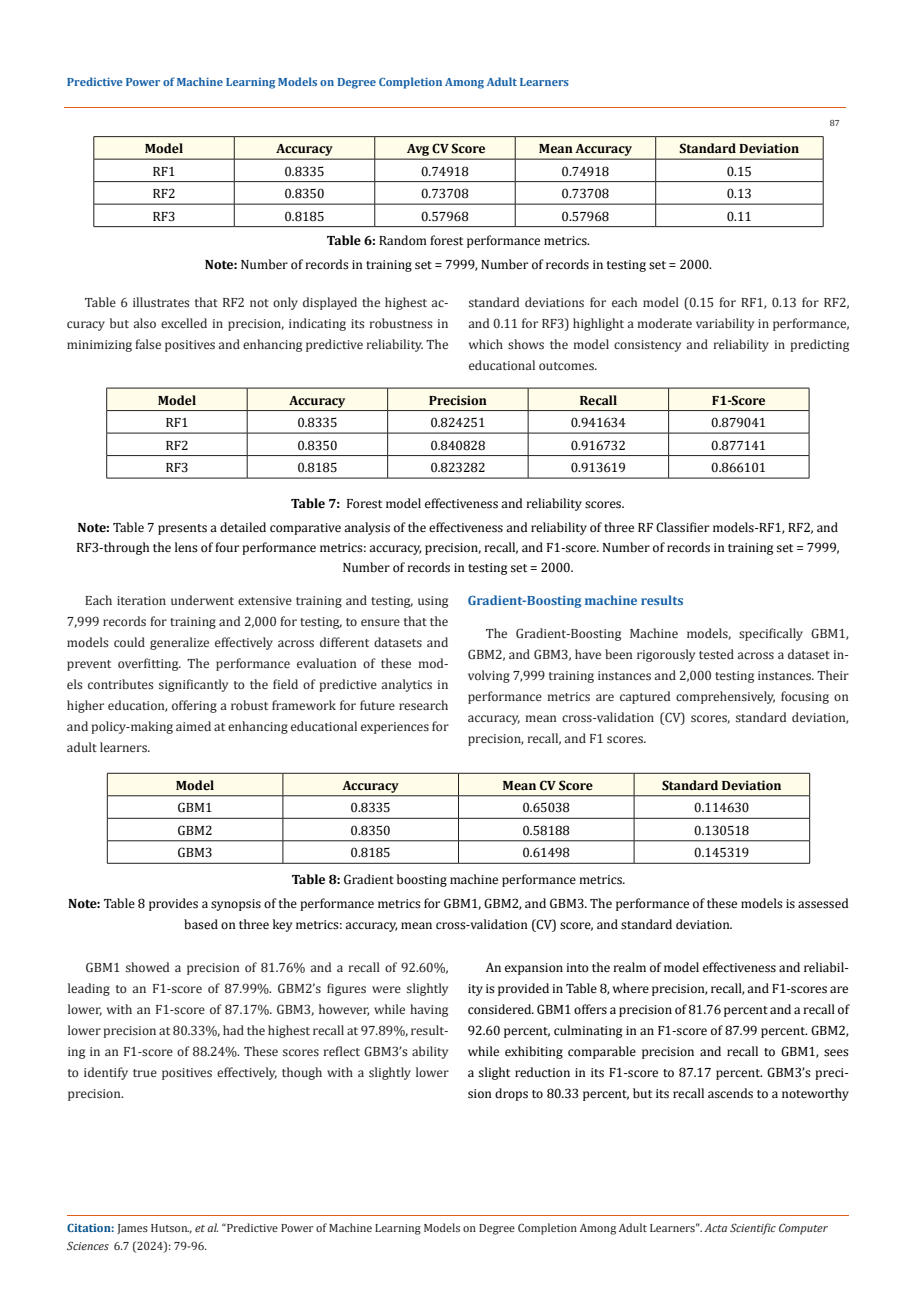
<style>
.page{position:relative;width:917px;height:1314px;background:#fff}
.page>*{position:absolute;margin:0;border:0;box-sizing:border-box;transform-origin:0 0}
.t1{font:13.5px/21px "Cambria";color:#231f20;text-align:justify}
.t2{font:13.5px/21px "Cambria";color:#000;text-align:center}
.t3{font:700 13.5px "Cambria";color:#000}
.Heading_2{font:700 13.5px "Cambria";color:#1560a6}
.t4{font:12px/18px "Cambria";color:#231f20}
.t5{font:700 12px "Cambria";color:#1560a6}
.t6{font:9px "Cambria";color:#231f20}
.s1{font-weight:700}
.s2{font-weight:700;color:#035089}
.s3{font-style:italic}
</style>
<div class="page">
<hr style="left:94px;top:136px;width:140px;height:1px;background:#231f20">
<hr style="left:234px;top:136px;width:141px;height:1px;background:#231f20">
<hr style="left:375px;top:136px;width:140px;height:1px;background:#231f20">
<hr style="left:515px;top:136px;width:140px;height:1px;background:#231f20">
<hr style="left:655px;top:136px;width:168px;height:1px;background:#231f20">
<svg style="left:93px;top:137px;width:730px;height:89px"></svg>
<hr style="left:94px;top:226px;width:140px;height:1px;background:#231f20">
<hr style="left:234px;top:226px;width:141px;height:1px;background:#231f20">
<hr style="left:375px;top:226px;width:140px;height:1px;background:#231f20">
<hr style="left:515px;top:226px;width:140px;height:1px;background:#231f20">
<hr style="left:655px;top:226px;width:168px;height:1px;background:#231f20">
<svg style="left:106px;top:388px;width:703px;height:90px"></svg>
<hr style="left:106px;top:478px;width:141px;height:1px;background:#231f20">
<hr style="left:247px;top:478px;width:140px;height:1px;background:#231f20">
<hr style="left:387px;top:478px;width:141px;height:1px;background:#231f20">
<hr style="left:528px;top:478px;width:140px;height:1px;background:#231f20">
<hr style="left:668px;top:478px;width:141px;height:1px;background:#231f20">
<svg style="left:107px;top:773px;width:703px;height:90px"></svg>
<hr style="left:107px;top:863px;width:176px;height:1px;background:#231f20">
<hr style="left:283px;top:863px;width:175px;height:1px;background:#231f20">
<hr style="left:458px;top:863px;width:176px;height:1px;background:#231f20">
<hr style="left:634px;top:863px;width:175px;height:1px;background:#231f20">
<hr style="left:64px;top:108px;width:781px;height:1px;background:#e05d1a">
<hr style="left:67px;top:1215px;width:781px;height:1px;background:#e05d1a">
<p class="t5" style="left:67px;top:73px;width:503px">Predictive Power of Machine Learning Models on Degree Completion Among Adult Learners</p>
<p class="t6" style="left:829px;top:118px;width:11px">87</p>
<p class="t3" style="left:145px;top:139px;width:40px">Model</p>
<p class="t3" style="left:276px;top:139px;width:57px">Accuracy</p>
<p class="t3" style="left:407px;top:139px;width:80px">Avg CV Score</p>
<p class="t3" style="left:539px;top:139px;width:94px">Mean Accuracy</p>
<p class="t3" style="left:679px;top:139px;width:121px">Standard Deviation</p>
<p class="t2" style="left:152px;top:160px;width:25px">RF1</p>
<p class="t2" style="left:284px;top:160px;width:42px">0.8335</p>
<p class="t2" style="left:421px;top:160px;width:49px">0.74918</p>
<p class="t2" style="left:561px;top:160px;width:49px">0.74918</p>
<p class="t2" style="left:726px;top:160px;width:27px">0.15</p>
<p class="t2" style="left:152px;top:183px;width:25px">RF2</p>
<p class="t2" style="left:284px;top:183px;width:42px">0.8350</p>
<p class="t2" style="left:421px;top:183px;width:49px">0.73708</p>
<p class="t2" style="left:561px;top:183px;width:49px">0.73708</p>
<p class="t2" style="left:726px;top:183px;width:27px">0.13</p>
<p class="t2" style="left:152px;top:205px;width:25px">RF3</p>
<p class="t2" style="left:284px;top:205px;width:42px">0.8185</p>
<p class="t2" style="left:421px;top:205px;width:49px">0.57968</p>
<p class="t2" style="left:561px;top:205px;width:49px">0.57968</p>
<p class="t2" style="left:726px;top:205px;width:27px">0.11</p>
<p class="t2" style="left:327px;top:230px;width:264px"><span class="s1">Table 6:</span> Random forest performance metrics.</p>
<p class="t2" style="left:205px;top:254px;width:508px"><span class="s1">Note:</span> Number of records in training set = 7999, Number of records in testing set = 2000.</p>
<p class="t1" style="left:67px;top:292px;width:383px;text-indent:18px">Table 6 illustrates that RF2 not only displayed the highest ac&shy;curacy but also excelled in precision, indicating its robustness in minimizing false positives and enhancing predictive reliability. The</p>
<p class="t1" style="left:468px;top:292px;width:382px">standard deviations for each model (0.15 for RF1, 0.13 for RF2, and 0.11 for RF3) highlight a moderate variability in performance, which shows the model consistency and reliability in predicting educational outcomes.</p>
<p class="t3" style="left:158px;top:390px;width:40px">Model</p>
<p class="t3" style="left:289px;top:390px;width:57px">Accuracy</p>
<p class="t3" style="left:428px;top:390px;width:60px">Precision</p>
<p class="t3" style="left:579px;top:390px;width:39px">Recall</p>
<p class="t3" style="left:712px;top:390px;width:55px">F1-Score</p>
<p class="t2" style="left:165px;top:412px;width:25px">RF1</p>
<p class="t2" style="left:297px;top:412px;width:42px">0.8335</p>
<p class="t2" style="left:430px;top:412px;width:57px">0.824251</p>
<p class="t2" style="left:571px;top:412px;width:57px">0.941634</p>
<p class="t2" style="left:711px;top:412px;width:57px">0.879041</p>
<p class="t2" style="left:165px;top:434px;width:25px">RF2</p>
<p class="t2" style="left:297px;top:434px;width:42px">0.8350</p>
<p class="t2" style="left:430px;top:434px;width:57px">0.840828</p>
<p class="t2" style="left:571px;top:434px;width:57px">0.916732</p>
<p class="t2" style="left:711px;top:434px;width:57px">0.877141</p>
<p class="t2" style="left:165px;top:457px;width:25px">RF3</p>
<p class="t2" style="left:297px;top:457px;width:42px">0.8185</p>
<p class="t2" style="left:430px;top:457px;width:57px">0.823282</p>
<p class="t2" style="left:571px;top:457px;width:57px">0.913619</p>
<p class="t2" style="left:711px;top:457px;width:57px">0.866101</p>
<p class="t2" style="left:291px;top:492px;width:335px"><span class="s1">Table 7:</span> Forest model effectiveness and reliability scores.</p>
<p class="t2" style="left:76px;top:517px;width:765px;line-height:20.2px"><span class="s1">Note:</span> Table 7 presents a detailed comparative analysis of the effectiveness and reliability of three RF Classifier models-RF1, RF2, and<br>RF3-through the lens of four performance metrics: accuracy, precision, recall, and F1-score. Number of records in training set = 7999,<br>Number of records in testing set = 2000.</p>
<p class="t1" style="left:67px;top:590px;width:383px;text-indent:18px">Each iteration underwent extensive training and testing, using 7,999 records for training and 2,000 for testing, to ensure that the models could generalize effectively across different datasets and prevent overfitting. The performance evaluation of these mod&shy;els contributes significantly to the field of predictive analytics in higher education, offering a robust framework for future research and policy-making aimed at enhancing educational experiences for adult learners.</p>
<p class="Heading_2" style="left:468px;top:591px;width:217px">Gradient-Boosting machine results</p>
<p class="t1" style="left:468px;top:623px;width:382px;text-indent:18px">The Gradient-Boosting Machine models, specifically GBM1, GBM2, and GBM3, have been rigorously tested across a dataset in&shy;volving 7,999 training instances and 2,000 testing instances. Their performance metrics are captured comprehensively, focusing on accuracy, mean cross-validation (CV) scores, standard deviation, precision, recall, and F1 scores.</p>
<p class="t3" style="left:176px;top:776px;width:40px">Model</p>
<p class="t3" style="left:343px;top:776px;width:57px">Accuracy</p>
<p class="t3" style="left:502px;top:776px;width:92px">Mean CV Score</p>
<p class="t3" style="left:662px;top:776px;width:121px">Standard Deviation</p>
<p class="t2" style="left:178px;top:797px;width:36px">GBM1</p>
<p class="t2" style="left:350px;top:797px;width:42px">0.8335</p>
<p class="t2" style="left:522px;top:797px;width:49px">0.65038</p>
<p class="t2" style="left:694px;top:797px;width:57px">0.114630</p>
<p class="t2" style="left:178px;top:820px;width:36px">GBM2</p>
<p class="t2" style="left:350px;top:820px;width:42px">0.8350</p>
<p class="t2" style="left:522px;top:820px;width:49px">0.58188</p>
<p class="t2" style="left:694px;top:820px;width:57px">0.130518</p>
<p class="t2" style="left:178px;top:842px;width:36px">GBM3</p>
<p class="t2" style="left:350px;top:842px;width:42px">0.8185</p>
<p class="t2" style="left:522px;top:842px;width:49px">0.61498</p>
<p class="t2" style="left:694px;top:842px;width:57px">0.145319</p>
<p class="t2" style="left:292px;top:869px;width:335px"><span class="s1">Table 8:</span> Gradient boosting machine performance metrics.</p>
<p class="t2" style="left:68px;top:894px;width:782px;line-height:20.2px"><span class="s1">Note:</span> Table 8 provides a synopsis of the performance metrics for GBM1, GBM2, and GBM3. The performance of these models is assessed based on three key metrics: accuracy, mean cross-validation (CV) score, and standard deviation.</p>
<p class="t1" style="left:68px;top:957px;width:382px;text-indent:18px">GBM1 showed a precision of 81.76% and a recall of 92.60%, leading to an F1-score of 87.99%. GBM2’s figures were slightly lower, with an F1-score of 87.17%. GBM3, however, while having lower precision at 80.33%, had the highest recall at 97.89%, result&shy;ing in an F1-score of 88.24%. These scores reflect GBM3’s ability to identify true positives effectively, though with a slightly lower precision.</p>
<p class="t2" style="left:468px;top:957px;width:382px;text-align:justify;text-indent:18px">An expansion into the realm of model effectiveness and reliabil&shy;ity is provided in Table 8, where precision, recall, and F1-scores are considered. GBM1 offers a precision of 81.76 percent and a recall of 92.60 percent, culminating in an F1-score of 87.99 percent. GBM2, while exhibiting comparable precision and recall to GBM1, sees a slight reduction in its F1-score to 87.17 percent. GBM3’s preci&shy;sion drops to 80.33 percent, but its recall ascends to a noteworthy</p>
<p class="t4" style="left:67px;top:1218px;width:761px"><span class="s2">Citation:</span> James Hutson<span class="s3">., et al.</span> “Predictive Power of Machine Learning Models on Degree Completion Among Adult Learners". <span class="s3">Acta Scientific Computer<br>Sciences</span> 6.7 (2024): 79-96.</p>
</div>
